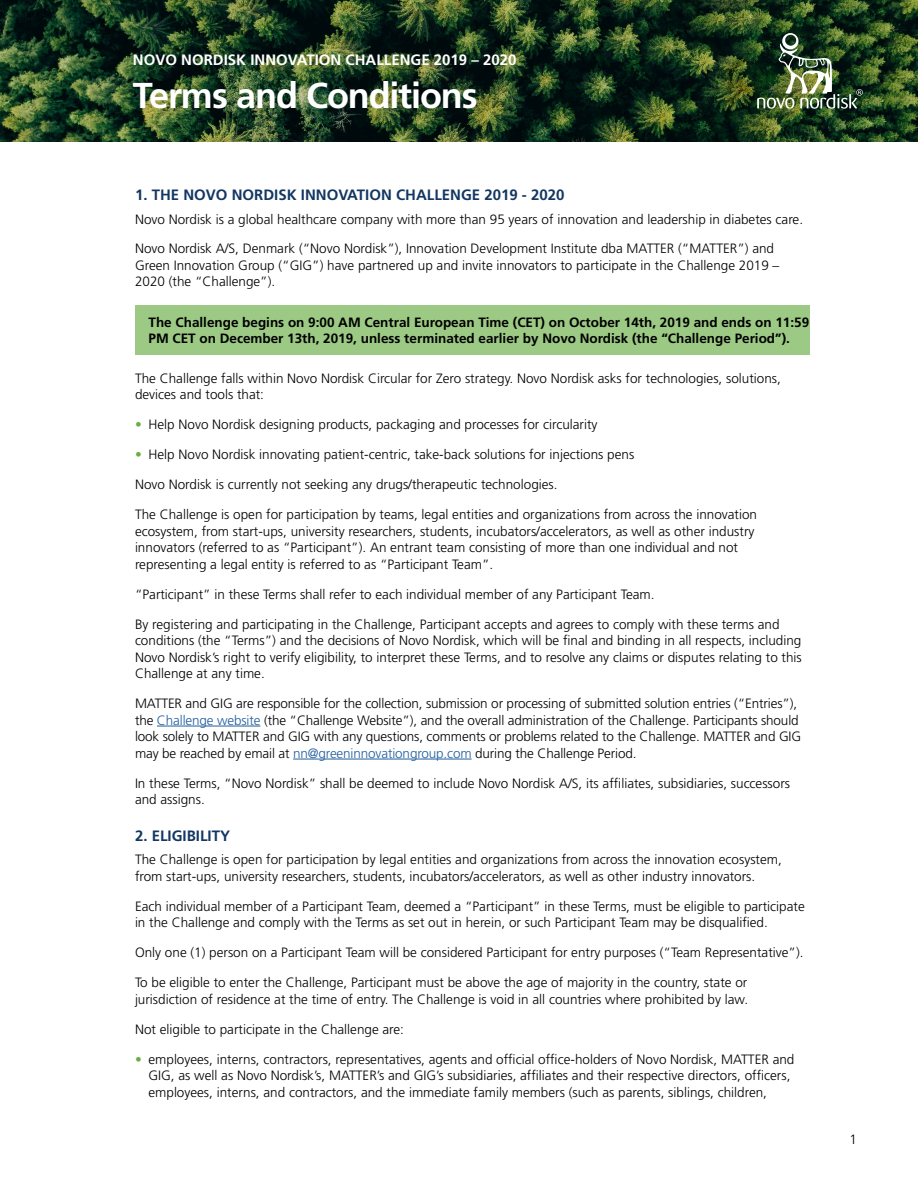
<style>
.page{position:relative;width:918px;height:1188px;background:#fff}
.page>*{position:absolute;margin:0;border:0;box-sizing:border-box;transform-origin:0 0}
.t1{font:700 36px "Frutiger";letter-spacing:-.03em;color:#fff}
.t2{font:700 15px "Frutiger";color:#133762}
.t3{font:700 15px "Frutiger";color:#fff}
.t4{font:300 13.5px/16.5px "Frutiger";color:#000}
.t5{font:700 13.5px/16.5px "Frutiger";color:#000}
.s1{font-weight:700;color:#69af43}
.s2{color:#215e9e}
</style>
<div class="page">
<img style="left:0;top:0;width:918px;height:142px">
<img style="left:757px;top:33px;width:106px;height:76px">
<hr style="left:157px;top:726px;width:103px;height:1px;background:#215e9e">
<hr style="left:293px;top:759px;width:179px;height:1px;background:#215e9e">
<div style="left:135px;top:305px;width:675px;height:50px;background:#9cc984"></div>
<p class="t3" style="left:133px;top:50px;width:385px">NOVO NORDISK INNOVATION CHALLENGE 2019 – 2020</p>
<h1 class="t1" style="left:133px;top:74px;width:347px">Terms and Conditions</h1>
<p class="t2" style="left:135px;top:186px;width:431px">1. THE NOVO NORDISK INNOVATION CHALLENGE 2019 - 2020</p>
<p class="t4" style="left:135px;top:211px;width:670px">Novo Nordisk is a global healthcare company with more than 95 years of innovation and leadership in diabetes care.</p>
<p class="t4" style="left:135px;top:241px;width:646px">Novo Nordisk A/S, Denmark (“Novo Nordisk”), Innovation Development Institute dba MATTER (“MATTER”) and<br>Green Innovation Group (“GIG”) have partnered up and invite innovators to participate in the Challenge 2019 –<br>2020 (the “Challenge”).</p>
<p class="t5" style="left:148px;top:314px;width:662px">The Challenge begins on 9:00 AM Central European Time (CET) on October 14th, 2019 and ends on 11:59<br>PM CET on December 13th, 2019, unless terminated earlier by Novo Nordisk (the “Challenge Period”).</p>
<p class="t4" style="left:135px;top:370px;width:647px">The Challenge falls within Novo Nordisk Circular for Zero strategy. Novo Nordisk asks for technologies, solutions, devices and tools that:</p>
<p class="t4" style="left:135px;top:416px;width:464px"><span class="s1">•</span> Help Novo Nordisk designing products, packaging and processes for circularity</p>
<p class="t4" style="left:135px;top:446px;width:501px"><span class="s1">•</span> Help Novo Nordisk innovating patient-centric, take-back solutions for injections pens</p>
<p class="t4" style="left:135px;top:476px;width:424px">Novo Nordisk is currently not seeking any drugs/therapeutic technologies.</p>
<p class="t4" style="left:135px;top:506px;width:624px">The Challenge is open for participation by teams, legal entities and organizations from across the innovation ecosystem, from start-ups, university researchers, students, incubators/accelerators, as well as other industry innovators (referred to as “Participant”). An entrant team consisting of more than one individual and not representing a legal entity is referred to as “Participant Team”.</p>
<p class="t4" style="left:135px;top:586px;width:521px">“Participant” in these Terms shall refer to each individual member of any Participant Team.</p>
<p class="t4" style="left:135px;top:616px;width:668px">By registering and participating in the Challenge, Participant accepts and agrees to comply with these terms and conditions (the “Terms”) and the decisions of Novo Nordisk, which will be final and binding in all respects, including Novo Nordisk’s right to verify eligibility, to interpret these Terms, and to resolve any claims or disputes relating to this Challenge at any time.</p>
<p class="t4" style="left:135px;top:695px;width:668px">MATTER and GIG are responsible for the collection, submission or processing of submitted solution entries (“Entries”), the <span class="s2">Challenge website</span> (the “Challenge Website”), and the overall administration of the Challenge. Participants should look solely to MATTER and GIG with any questions, comments or problems related to the Challenge. MATTER and GIG may be reached by email at <span class="s2">nn@greeninnovationgroup.com</span> during the Challenge Period.</p>
<p class="t4" style="left:135px;top:775px;width:657px">In these Terms, “Novo Nordisk” shall be deemed to include Novo Nordisk A/S, its affiliates, subsidiaries, successors and assigns.</p>
<p class="t2" style="left:135px;top:827px;width:97px">2. ELIGIBILITY</p>
<p class="t4" style="left:135px;top:851px;width:648px">The Challenge is open for participation by legal entities and organizations from across the innovation ecosystem, from start-ups, university researchers, students, incubators/accelerators, as well as other industry innovators.</p>
<p class="t4" style="left:135px;top:898px;width:671px">Each individual member of a Participant Team, deemed a “Participant” in these Terms, must be eligible to participate in the Challenge and comply with the Terms as set out in herein, or such Participant Team may be disqualified.</p>
<p class="t4" style="left:135px;top:944px;width:670px">Only one (1) person on a Participant Team will be considered Participant for entry purposes (“Team Representative”).</p>
<p class="t4" style="left:135px;top:974px;width:615px">To be eligible to enter the Challenge, Participant must be above the age of majority in the country, state or jurisdiction of residence at the time of entry. The Challenge is void in all countries where prohibited by law.</p>
<p class="t4" style="left:135px;top:1021px;width:271px">Not eligible to participate in the Challenge are:</p>
<p class="t4" style="left:148px;top:1051px;width:647px;text-indent:-14px"><span class="s1">•</span> employees, interns, contractors, representatives, agents and official office-holders of Novo Nordisk, MATTER and<br>GIG, as well as Novo Nordisk’s, MATTER’s and GIG’s subsidiaries, affiliates and their respective directors, officers, employees, interns, and contractors, and the immediate family members (such as parents, siblings, children,</p>
<p class="t4" style="left:849px;top:1131px;width:9px">1</p>
</div>
